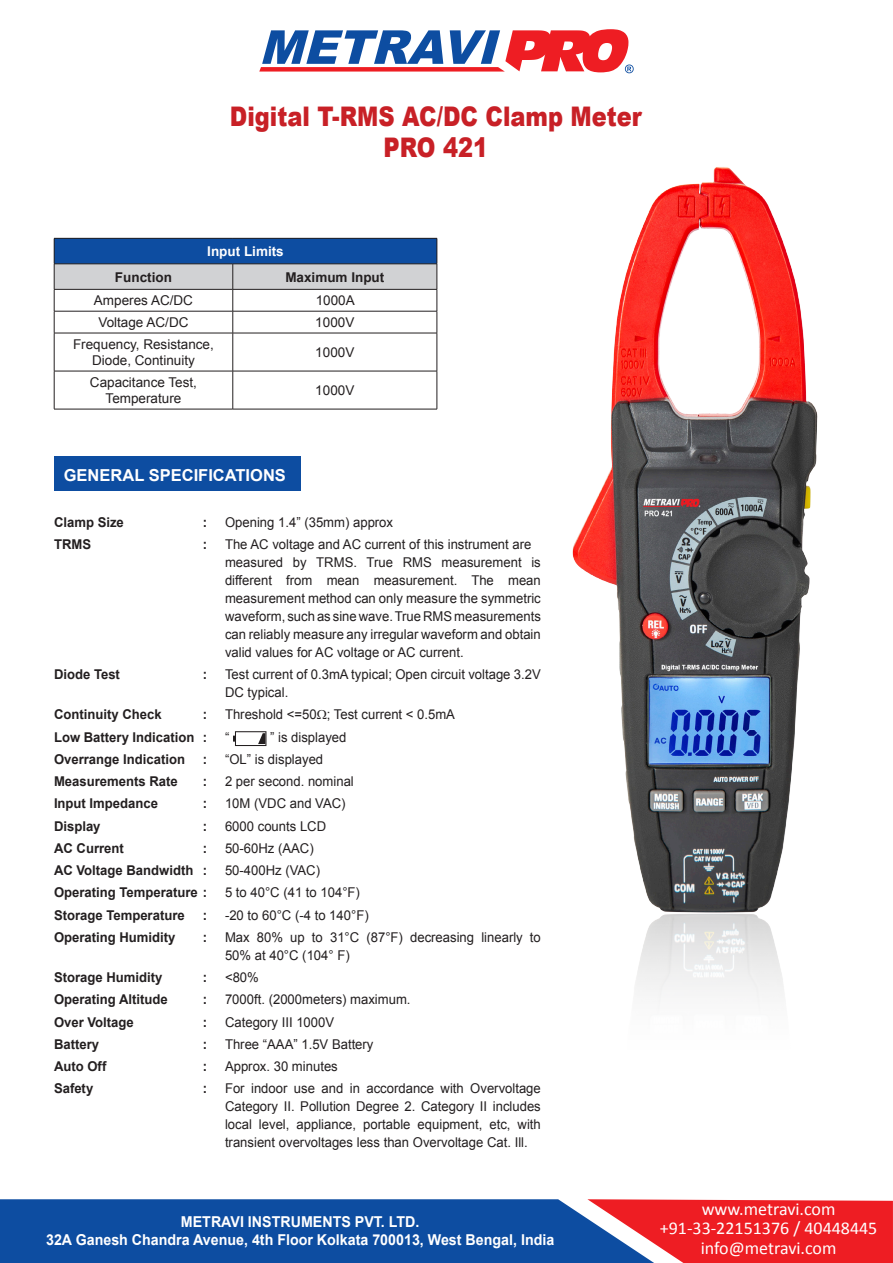
<style>
.page{position:relative;width:893px;height:1263px;background:#fff}
.page>*{position:absolute;margin:0;border:0;box-sizing:border-box;transform-origin:0 0}
.t1{font:900 27px "Arial";color:#c82026;scale:.83 1}
.t2{font:18px/19.5px "Calibri";color:#fff;text-align:center}
.t3{font:700 16.5px "Arial";color:#fff}
.t4{font:700 15px "Arial";color:#fff;scale:.95 1}
.t5{font:13.5px/18px "Arial";color:#231f20}
.t6{font:700 13.5px "Arial";color:#231f20}
.t7{font:700 13.5px "Arial";color:#fff}
</style>
<div class="page">
<svg style="left:259px;top:29px;width:375px;height:44px"></svg>
<hr style="left:54px;top:333px;width:179px;height:1px;background:#231f20">
<hr style="left:54px;top:333px;width:1px;height:38px;background:#231f20">
<hr style="left:233px;top:333px;width:204px;height:1px;background:#231f20">
<hr style="left:233px;top:333px;width:1px;height:38px;background:#231f20">
<hr style="left:437px;top:333px;width:1px;height:38px;background:#231f20">
<hr style="left:54px;top:371px;width:179px;height:1px;background:#231f20">
<hr style="left:54px;top:371px;width:1px;height:38px;background:#231f20">
<hr style="left:233px;top:371px;width:204px;height:1px;background:#231f20">
<hr style="left:233px;top:371px;width:1px;height:38px;background:#231f20">
<hr style="left:437px;top:371px;width:1px;height:38px;background:#231f20">
<hr style="left:54px;top:409px;width:179px;height:1px;background:#231f20">
<hr style="left:233px;top:409px;width:204px;height:1px;background:#231f20">
<svg style="left:54px;top:238px;width:384px;height:95px"></svg>
<svg style="left:233px;top:731px;width:33px;height:15px"></svg>
<div style="left:54px;top:457px;width:247px;height:34px;background:#0d4da1"></div>
<img style="left:635px;top:916px;width:149px;height:86px">
<img style="left:572px;top:167px;width:246px;height:749px">
<svg style="left:0;top:1199px;width:893px;height:64px;background:#564681"></svg>
<p class="t1" style="left:230px;top:96px;width:498px">Digital T-RMS AC/DC Clamp Meter</p>
<p class="t1" style="left:384px;top:128px;width:128px">PRO 421</p>
<p class="t7" style="left:207px;top:242px;width:78px">Input Limits</p>
<p class="t6" style="left:115px;top:268px;width:58px">Function</p>
<p class="t6" style="left:285px;top:268px;width:101px">Maximum Input</p>
<p class="t5" style="left:94px;top:292px;width:101px">Amperes AC/DC</p>
<p class="t5" style="left:316px;top:292px;width:41px">1000A</p>
<p class="t5" style="left:98px;top:313px;width:92px">Voltage AC/DC</p>
<p class="t5" style="left:315px;top:313px;width:41px">1000V</p>
<p class="t5" style="left:73px;top:336px;width:142px;line-height:16.2px;text-align:center">Frequency, Resistance,<br>Diode, Continuity</p>
<p class="t5" style="left:315px;top:343px;width:41px">1000V</p>
<p class="t5" style="left:90px;top:374px;width:109px;line-height:16.2px;text-align:center">Capacitance Test,<br>Temperature</p>
<p class="t5" style="left:315px;top:381px;width:41px">1000V</p>
<p class="t3" style="left:64px;top:464px;width:224px">GENERAL SPECIFICATIONS</p>
<p class="t6" style="left:54px;top:513px;width:71px">Clamp Size</p>
<p class="t6" style="left:203px;top:513px;width:6px">:</p>
<p class="t5" style="left:225px;top:513px;width:170px">Opening 1.4” (35mm) approx</p>
<p class="t6" style="left:54px;top:535px;width:39px">TRMS</p>
<p class="t6" style="left:203px;top:535px;width:6px">:</p>
<p class="t5" style="left:225px;top:535px;width:317px">The AC voltage and AC current of this instrument are measured by TRMS. True RMS measurement is different from mean measurement. The mean measurement method can only measure the symmetric waveform, such as sine wave. True RMS measurements can reliably measure any irregular waveform and obtain valid values for AC voltage or AC current.</p>
<p class="t6" style="left:54px;top:665px;width:67px">Diode Test</p>
<p class="t6" style="left:203px;top:665px;width:6px">:</p>
<p class="t5" style="left:225px;top:665px;width:317px">Test current of 0.3mA typical; Open circuit voltage 3.2V<br>DC typical.</p>
<p class="t6" style="left:54px;top:705px;width:109px">Continuity Check</p>
<p class="t6" style="left:203px;top:705px;width:6px">:</p>
<p class="t5" style="left:225px;top:706px;width:232px">Threshold &lt;=50 ; Test current &lt; 0.5mA</p>
<p class="t6" style="left:54px;top:728px;width:155px">Low Battery Indication :</p>
<p class="t5" style="left:225px;top:728px;width:6px">“</p>
<p class="t5" style="left:270px;top:728px;width:78px">” is displayed</p>
<p class="t6" style="left:54px;top:750px;width:132px">Overrange Indication</p>
<p class="t6" style="left:203px;top:750px;width:6px">:</p>
<p class="t5" style="left:225px;top:750px;width:100px">“OL” is displayed</p>
<p class="t6" style="left:54px;top:772px;width:125px">Measurements Rate</p>
<p class="t6" style="left:203px;top:772px;width:6px">:</p>
<p class="t5" style="left:225px;top:772px;width:130px">2 per second. nominal</p>
<p class="t6" style="left:54px;top:794px;width:106px">Input Impedance</p>
<p class="t6" style="left:203px;top:794px;width:6px">:</p>
<p class="t5" style="left:225px;top:795px;width:122px">10M (VDC and VAC)</p>
<p class="t6" style="left:54px;top:817px;width:48px">Display</p>
<p class="t6" style="left:203px;top:817px;width:6px">:</p>
<p class="t5" style="left:225px;top:817px;width:103px">6000 counts LCD</p>
<p class="t6" style="left:54px;top:839px;width:71px">AC Current</p>
<p class="t6" style="left:203px;top:839px;width:6px">:</p>
<p class="t5" style="left:225px;top:839px;width:90px">50-60Hz (AAC)</p>
<p class="t6" style="left:54px;top:861px;width:155px">AC Voltage Bandwidth :</p>
<p class="t5" style="left:225px;top:861px;width:97px">50-400Hz (VAC)</p>
<p class="t6" style="left:54px;top:883px;width:155px">Operating Temperature :</p>
<p class="t5" style="left:225px;top:884px;width:136px">5 to 40°C (41 to 104°F)</p>
<p class="t6" style="left:54px;top:906px;width:132px">Storage Temperature</p>
<p class="t6" style="left:203px;top:906px;width:6px">:</p>
<p class="t5" style="left:225px;top:906px;width:145px">-20 to 60°C (-4 to 140°F)</p>
<p class="t6" style="left:54px;top:928px;width:123px">Operating Humidity</p>
<p class="t6" style="left:203px;top:928px;width:6px">:</p>
<p class="t5" style="left:225px;top:928px;width:317px">Max 80% up to 31°C (87°F) decreasing linearly to<br>50% at 40°C (104° F)</p>
<p class="t6" style="left:54px;top:968px;width:110px">Storage Humidity</p>
<p class="t6" style="left:203px;top:968px;width:6px">:</p>
<p class="t5" style="left:225px;top:968px;width:35px">&lt;80%</p>
<p class="t6" style="left:54px;top:990px;width:115px">Operating Altitude</p>
<p class="t6" style="left:203px;top:990px;width:6px">:</p>
<p class="t5" style="left:225px;top:991px;width:187px">7000ft. (2000meters) maximum.</p>
<p class="t6" style="left:54px;top:1013px;width:81px">Over Voltage</p>
<p class="t6" style="left:203px;top:1013px;width:6px">:</p>
<p class="t5" style="left:225px;top:1013px;width:111px">Category III 1000V</p>
<p class="t6" style="left:54px;top:1035px;width:47px">Battery</p>
<p class="t6" style="left:203px;top:1035px;width:6px">:</p>
<p class="t5" style="left:225px;top:1035px;width:150px">Three “AAA” 1.5V Battery</p>
<p class="t6" style="left:54px;top:1057px;width:54px">Auto Off</p>
<p class="t6" style="left:203px;top:1057px;width:6px">:</p>
<p class="t5" style="left:225px;top:1057px;width:114px">Approx. 30 minutes</p>
<p class="t6" style="left:54px;top:1079px;width:41px">Safety</p>
<p class="t6" style="left:203px;top:1079px;width:6px">:</p>
<p class="t5" style="left:225px;top:1080px;width:317px;text-align:justify">For indoor use and in accordance with Overvoltage Category II. Pollution Degree 2. Category II includes local level, appliance, portable equipment, etc, with transient overvoltages less than Overvoltage Cat. Ill.</p>
<p class="t4" style="left:181px;top:1211px;width:253px">METRAVI INSTRUMENTS PVT. LTD.</p>
<p class="t4" style="left:46px;top:1229px;width:536px">32A Ganesh Chandra Avenue, 4th Floor Kolkata 700013, West Bengal, India</p>
<p class="t2" style="left:702px;top:1199px;width:135px">www.metravi.com</p>
<p class="t2" style="left:660px;top:1219px;width:219px">+91-33-22151376 / 40448445 info@metravi.com</p>
</div>
